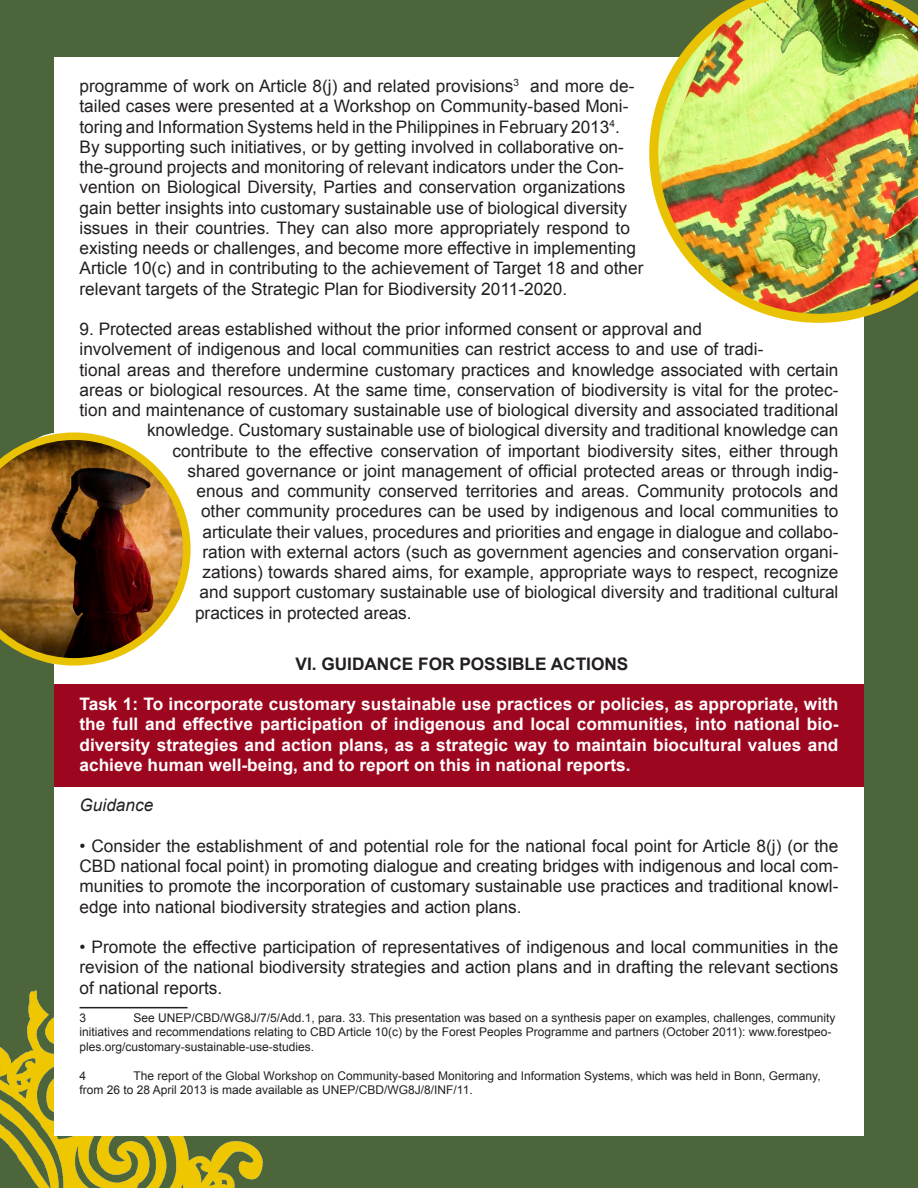
<style>
.page{position:relative;width:918px;height:1188px;background:#4d653b}
.page>*{position:absolute;margin:0;border:0;box-sizing:border-box;transform-origin:0 0}
.t1{font:17.25px/20.2px "Arial";color:#231f20;text-align:justify}
.t2{font:700 17.25px/20.2px "Arial";color:#fff;text-align:justify}
.t3{font:700 17.25px "Arial";color:#231f20}
.t4{font:italic 17.25px "Arial";color:#231f20}
.t5{font:12px/14.4px "Arial";color:#231f20}
</style>
<div class="page">
<img style="left:0;top:990px;width:263px;height:198px">
<div style="left:54px;top:57px;width:810px;height:1079px;background:#fff"></div>
<img style="left:649px;top:0;width:268px;height:323px">
<div style="left:54px;top:685px;width:810px;height:102px;background:#9d061f"></div>
<hr style="left:80px;top:1007px;width:108px;height:1px;background:#231f20">
<svg style="left:0;top:432px;width:191px;height:234px"></svg>
<p class="t1" style="left:80px;top:76px;width:566px;text-align:left">programme of work on Article 8(j) and related provisions<sup>3</sup><sup>2</sup> and more de&shy;tailed cases were presented at a Workshop on Community-based Moni&shy;toring and Information Systems held in the Philippines in February 2013<sup>4</sup>.<sup>3<br></sup>By supporting such initiatives, or by getting involved in collaborative on&shy;the-ground projects and monitoring of relevant indicators under the Con&shy;vention on Biological Diversity, Parties and conservation organizations gain better insights into customary sustainable use of biological diversity issues in their countries. They can also more appropriately respond to existing needs or challenges, and become more effective in implementing Article 10(c) and in contributing to the achievement of Target 18 and other relevant targets of the Strategic Plan for Biodiversity 2011-2020.</p>
<p class="t1" style="left:80px;top:319px;width:624px">9. Protected areas established without the prior informed consent or approval and</p>
<p class="t1" style="left:80px;top:339px;width:686px">involvement of indigenous and local communities can restrict access to and use of tradi-</p>
<p class="t1" style="left:80px;top:360px;width:760px">tional areas and therefore undermine customary practices and knowledge associated with certain</p>
<p class="t1" style="left:80px;top:380px;width:760px">areas or biological resources. At the same time, conservation of biodiversity is vital for the protec-</p>
<p class="t1" style="left:80px;top:400px;width:760px">tion and maintenance of customary sustainable use of biological diversity and associated traditional</p>
<p class="t1" style="left:147px;top:420px;width:693px">knowledge. Customary sustainable use of biological diversity and traditional knowledge can</p>
<p class="t1" style="left:173px;top:441px;width:667px">contribute to the effective conservation of important biodiversity sites, either through</p>
<p class="t1" style="left:188px;top:461px;width:652px">shared governance or joint management of official protected areas or through indig-</p>
<p class="t1" style="left:197px;top:481px;width:643px">enous and community conserved territories and areas. Community protocols and</p>
<p class="t1" style="left:201px;top:501px;width:639px">other community procedures can be used by indigenous and local communities to</p>
<p class="t1" style="left:203px;top:522px;width:637px">articulate their values, procedures and priorities and engage in dialogue and collabo-</p>
<p class="t1" style="left:203px;top:542px;width:637px">ration with external actors (such as government agencies and conservation organi-</p>
<p class="t1" style="left:203px;top:562px;width:637px">zations) towards shared aims, for example, appropriate ways to respect, recognize</p>
<p class="t1" style="left:200px;top:582px;width:640px">and support customary sustainable use of biological diversity and traditional cultural</p>
<p class="t1" style="left:195px;top:603px;width:218px">practices in protected areas.</p>
<p class="t3" style="left:296px;top:652px;width:334px">VI. GUIDANCE FOR POSSIBLE ACTIONS</p>
<p class="t2" style="left:80px;top:694px;width:760px">Task 1: To incorporate customary sustainable use practices or policies, as appropriate, with the full and effective participation of indigenous and local communities, into national bio&shy;diversity strategies and action plans, as a strategic way to maintain biocultural values and achieve human well-being, and to report on this in national reports.</p>
<p class="t4" style="left:80px;top:794px;width:75px">Guidance</p>
<p class="t1" style="left:80px;top:836px;width:760px">• Consider the establishment of and potential role for the national focal point for Article 8(j) (or the CBD national focal point) in promoting dialogue and creating bridges with indigenous and local com&shy;munities to promote the incorporation of customary sustainable use practices and traditional knowl&shy;edge into national biodiversity strategies and action plans.</p>
<p class="t1" style="left:80px;top:937px;width:760px">• Promote the effective participation of representatives of indigenous and local communities in the revision of the national biodiversity strategies and action plans and in drafting the relevant sections of national reports.</p>
<p class="t5" style="left:80px;top:1011px;width:8px">3</p>
<p class="t5" style="left:80px;top:1011px;width:758px;text-indent:54px">See UNEP/CBD/WG8J/7/5/Add.1, para. 33. This presentation was based on a synthesis paper on examples, challenges, community initiatives and recommendations relating to CBD Article 10(c) by the Forest Peoples Programme and partners (October 2011): www.forestpeo&shy;ples.org/customary-sustainable-use-studies.</p>
<p class="t5" style="left:80px;top:1068px;width:8px">4</p>
<p class="t5" style="left:80px;top:1068px;width:743px;text-indent:54px">The report of the Global Workshop on Community-based Monitoring and Information Systems, which was held in Bonn, Germany, from 26 to 28 April 2013 is made available as UNEP/CBD/WG8J/8/INF/11.</p>
</div>
